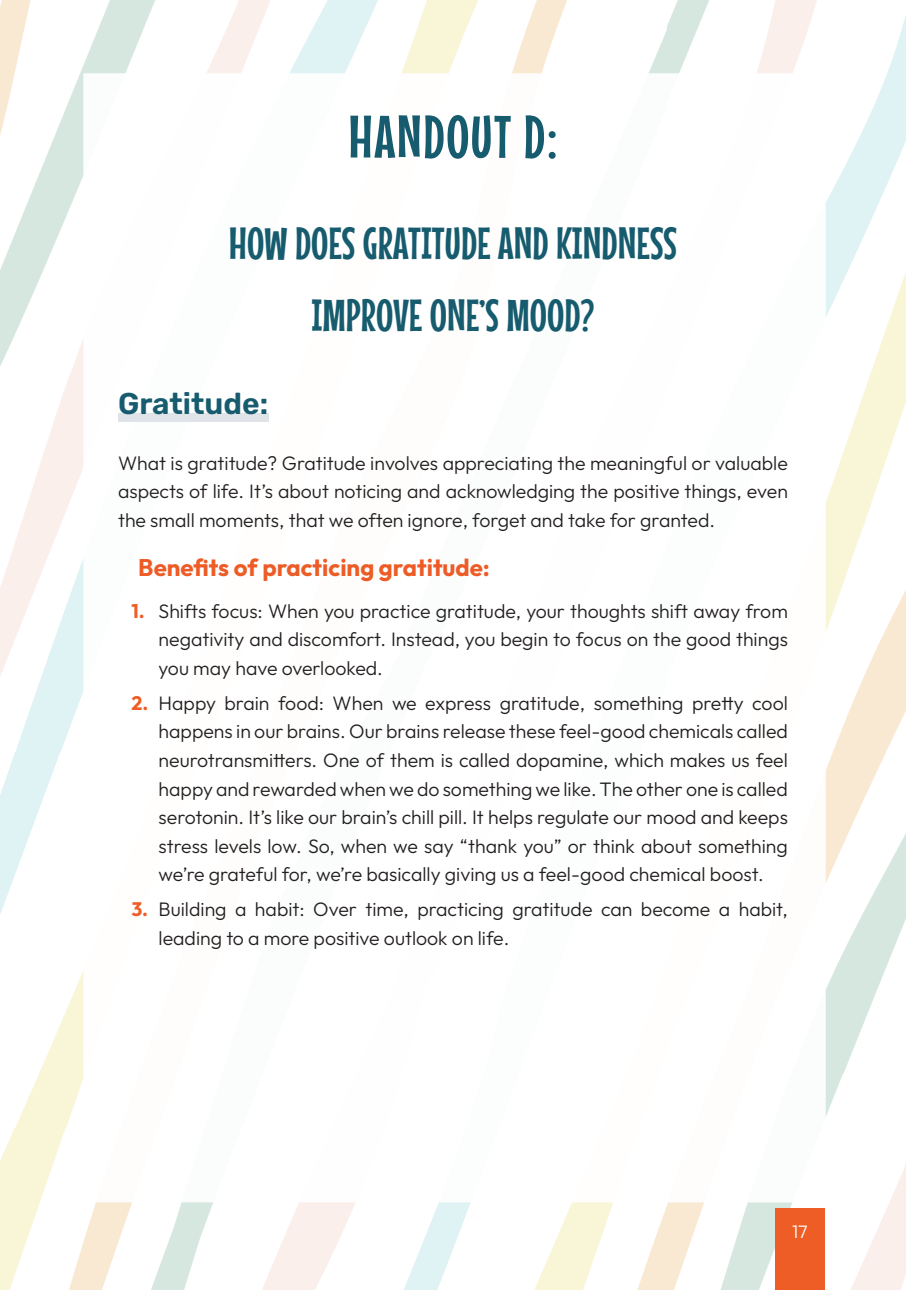
<style>
.page{position:relative;width:906px;height:1290px;background:#fff}
.page>*{position:absolute;margin:0;border:0;box-sizing:border-box;transform-origin:0 0}
.t1{font:60px "Mouse Memoirs";letter-spacing:.025em;color:#165b6e}
.t2{font:45px/72px "Mouse Memoirs";color:#165b6e;text-align:center}
.t3{font:600 30px "Rubik";color:#165b6e}
.t4{font:700 24px "Outfit";color:#ed5c26}
.t5{font:300 19.5px/28.5px "Outfit";color:#231f20;text-align:justify}
.t6{font:300 18px "Outfit";color:#fff}
.s1{font-weight:700;color:#ee5d25}
</style>
<div class="page">
<img style="left:0;top:0;width:906px;height:1290px">
<div style="left:775px;top:1209px;width:50px;height:81px;background:#ee5d25"></div>
<div style="left:118px;top:413px;width:150px;height:9px;background:#e0e4e8"></div>
<h1 class="t1" style="left:348px;top:102px;width:211px">HANDOUT D:</h1>
<h2 class="t2" style="left:229px;top:207px;width:449px">HOW DOES GRATITUDE AND KINDNESS<br>IMPROVE ONE’S MOOD?</h2>
<h3 class="t3" style="left:118px;top:387px;width:152px">Gratitude:</h3>
<p class="t5" style="left:118px;top:448px;width:671px">What is gratitude? Gratitude involves appreciating the meaningful or valuable aspects of life. It’s about noticing and acknowledging the positive things, even the small moments, that we often ignore, forget and take for granted.</p>
<p class="t4" style="left:138px;top:553px;width:353px">Benefits of practicing gratitude:</p>
<p class="t5" style="left:158px;top:596px;width:631px;text-indent:-27px"><span class="s1">1.</span> Shifts focus: When you practice gratitude, your thoughts shift away from negativity and discomfort. Instead, you begin to focus on the good things you may have overlooked.</p>
<p class="t5" style="left:158px;top:688px;width:631px;text-indent:-27px"><span class="s1">2.</span> Happy brain food: When we express gratitude, something pretty cool happens in our brains. Our brains release these feel-good chemicals called neurotransmitters. One of them is called dopamine, which makes us feel happy and rewarded when we do something we like. The other one is called serotonin. It’s like our brain’s chill pill. It helps regulate our mood and keeps stress levels low. So, when we say “thank you” or think about something we’re grateful for, we’re basically giving us a feel-good chemical boost.</p>
<p class="t5" style="left:158px;top:895px;width:631px;text-indent:-27px"><span class="s1">3.</span> Building a habit: Over time, practicing gratitude can become a habit, leading to a more positive outlook on life.</p>
<p class="t6" style="left:792px;top:1221px;width:17px">17</p>
</div>
